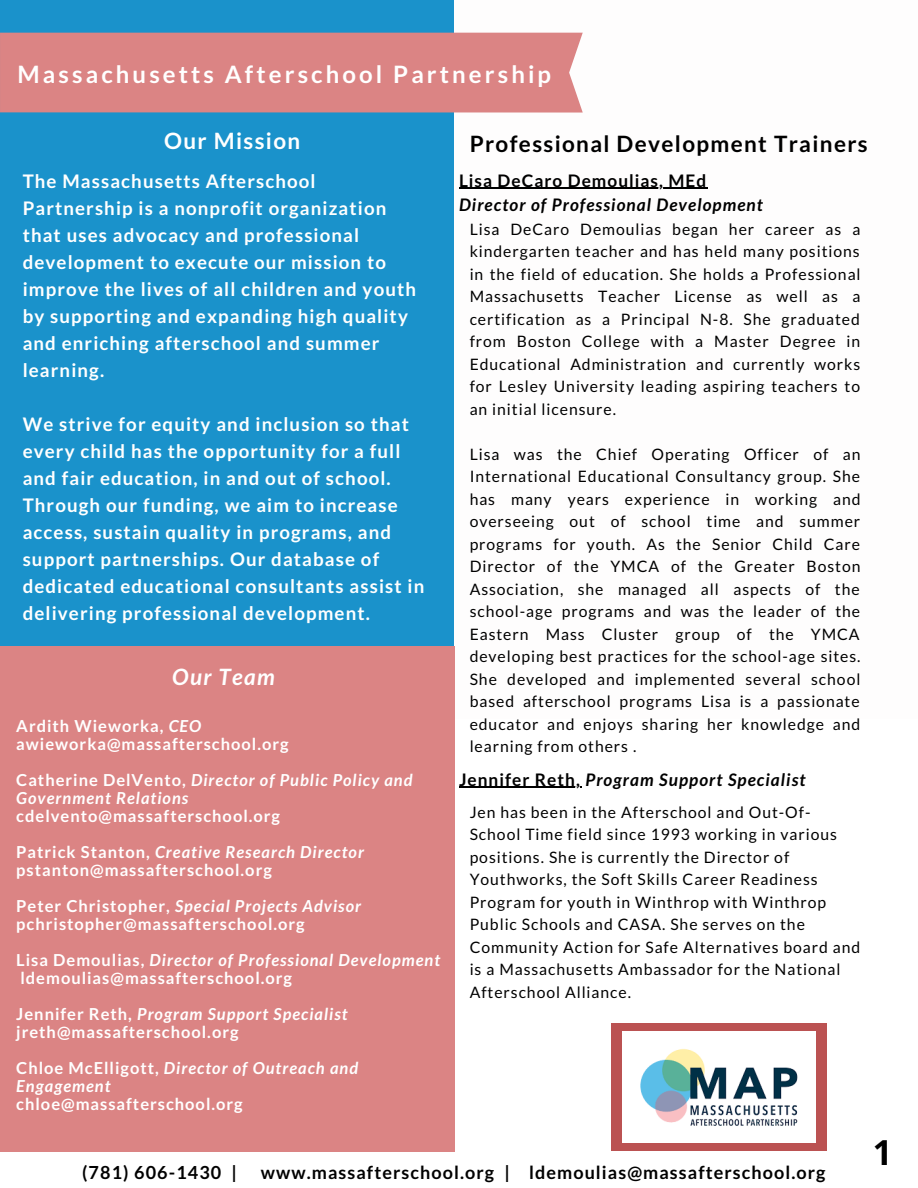
<style>
.page{position:relative;width:918px;height:1188px;background:#1a92cb}
.page>*{position:absolute;margin:0;border:0;box-sizing:border-box;transform-origin:0 0}
.t1{font:700 34.5px "Open Sans";color:#000}
.t2{font:700 24px "Lato";letter-spacing:.13em;color:#fff}
.t3{font:700 22.5px "Lato";letter-spacing:.06em;color:#000}
.t4{font:700 22.5px "Lato";letter-spacing:.06em;color:#fff}
.t5{font:italic 700 22.5px "Lato";letter-spacing:.06em;color:#fff}
.t6{font:700 18.75px/27px "Lato";letter-spacing:.06em;color:#fff}
.t7{font:700 18px "Lato";letter-spacing:.06em;color:#000}
.t8{font:italic 700 17.25px "Lato";letter-spacing:.06em;color:#000}
.t9{font:700 17.25px "Lato";letter-spacing:.06em;color:#000}
.t10{font:italic 700 16.5px/18px "Lato";letter-spacing:.06em;color:#fff}
.t11{font:700 16.5px/18px "Lato";letter-spacing:.06em;color:#fff}
.t12{font:15.75px/22.5px "Lato";letter-spacing:.06em;color:#000;text-align:justify}
.s1{font-style:italic}
.s2{font-style:normal}
</style>
<div class="page">
<div style="left:0;top:1151px;width:918px;height:37px;background:#fff"></div>
<div style="left:454px;top:0;width:464px;height:754px;background:#fefdfd"></div>
<div style="left:0;top:33px;width:583px;height:80px;background:#db8484"></div>
<div style="left:454px;top:719px;width:464px;height:469px;background:#fff"></div>
<div style="left:612px;top:1023px;width:215px;height:128px;background:#bb5252"></div>
<img style="left:623px;top:1031px;width:193px;height:112px">
<div style="left:0;top:646px;width:454px;height:505px;background:#db8484"></div>
<hr style="left:459px;top:787px;width:122px;height:1px;background:#000">
<hr style="left:459px;top:188px;width:248px;height:1px;background:#000">
<p class="t2" style="left:18px;top:59px;width:535px">Massachusetts Afterschool Partnership</p>
<p class="t4" style="left:164px;top:127px;width:138px">Our Mission</p>
<p class="t3" style="left:470px;top:130px;width:400px">Professional Development Trainers</p>
<p class="t6" style="left:23px;top:167px;width:395px">The Massachusetts Afterschool Partnership is a nonprofit organization that uses advocacy and professional development to execute our mission to improve the lives of all children and youth by supporting and expanding high quality and enriching afterschool and summer learning.</p>
<p class="t6" style="left:23px;top:410px;width:403px">We strive for equity and inclusion so that every child has the opportunity for a full and fair education, in and out of school.<br>Through our funding, we aim to increase access, sustain quality in programs, and support partnerships. Our database of dedicated educational consultants assist in delivering professional development.</p>
<p class="t5" style="left:172px;top:663px;width:104px">Our Team</p>
<p class="t11" style="left:16px;top:716px;width:274px">Ardith Wieworka, <span class="s1">CEO </span>awieworka@massafterschool.org</p>
<p class="t10" style="left:16px;top:770px;width:398px"><span class="s2">Catherine DelVento,</span> Director of Public Policy and<br>Government Relations</p>
<p class="t11" style="left:16px;top:806px;width:265px">cdelvento@massafterschool.org</p>
<p class="t10" style="left:16px;top:842px;width:349px"><span class="s2">Patrick Stanton,</span> Creative Research Director</p>
<p class="t11" style="left:16px;top:860px;width:257px">pstanton@massafterschool.org</p>
<p class="t10" style="left:16px;top:896px;width:346px"><span class="s2">Peter Christopher,</span> Special Projects Advisor</p>
<p class="t11" style="left:16px;top:914px;width:290px">pchristopher@massafterschool.org</p>
<p class="t10" style="left:16px;top:950px;width:425px"><span class="s2">Lisa Demoulias,</span> Director of Professional Development</p>
<p class="t11" style="left:20px;top:968px;width:273px">ldemoulias@massafterschool.org</p>
<p class="t10" style="left:16px;top:1004px;width:333px"><span class="s2">Jennifer Reth,</span> Program Support Specialist</p>
<p class="t11" style="left:16px;top:1022px;width:224px">jreth@massafterschool.org</p>
<p class="t10" style="left:16px;top:1058px;width:343px"><span class="s2">Chloe McElligott,</span> Director of Outreach and<br>Engagement</p>
<p class="t11" style="left:16px;top:1094px;width:228px">chloe@massafterschool.org</p>
<p class="t9" style="left:459px;top:170px;width:249px">Lisa DeCaro Demoulias, MEd</p>
<p class="t8" style="left:459px;top:194px;width:305px">Director of Professional Development</p>
<p class="t12" style="left:470px;top:217px;width:392px">Lisa DeCaro Demoulias began her career as a kindergarten teacher and has held many positions in the field of education. She holds a Professional Massachusetts Teacher License as well as a certification as a Principal N-8. She graduated from Boston College with a Master Degree in Educational Administration and currently works for Lesley University leading aspiring teachers to an initial licensure.</p>
<p class="t12" style="left:470px;top:442px;width:392px">Lisa was the Chief Operating Officer of an International Educational Consultancy group. She has many years experience in working and overseeing out of school time and summer programs for youth. As the Senior Child Care Director of the YMCA of the Greater Boston Association, she managed all aspects of the school-age programs and was the leader of the Eastern Mass Cluster group of the YMCA developing best practices for the school-age sites.<br>She developed and implemented several school based afterschool programs Lisa is a passionate educator and enjoys sharing her knowledge and learning from others .</p>
<p class="t8" style="left:459px;top:769px;width:348px"><span class="s2">Jennifer Reth,</span> Program Support Specialist</p>
<p class="t12" style="left:470px;top:801px;width:392px;text-align:left">Jen has been in the Afterschool and Out-Of-School Time field since 1993 working in various positions. She is currently the Director of Youthworks, the Soft Skills Career Readiness Program for youth in Winthrop with Winthrop Public Schools and CASA. She serves on the Community Action for Safe Alternatives board and is a Massachusetts Ambassador for the National Afterschool Alliance.</p>
<p class="t7" style="left:82px;top:1161px;width:156px">(781) 606-1430 |</p>
<p class="t7" style="left:261px;top:1161px;width:566px">www.massafterschool.org | ldemoulias@massafterschool.org</p>
<p class="t1" style="left:873px;top:1128px;width:21px">1</p>
</div>
